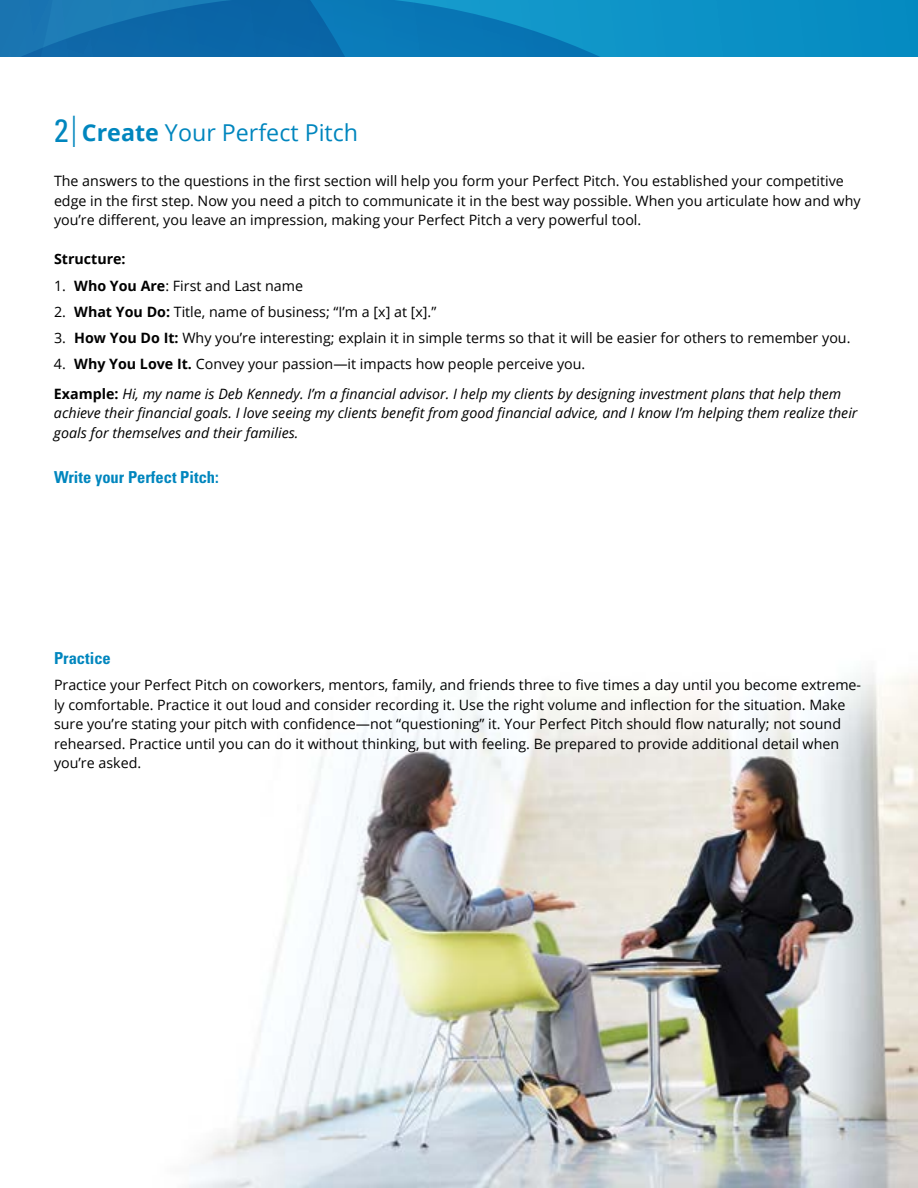
<style>
.page{position:relative;width:918px;height:1188px;background:#fff}
.page>*{position:absolute;margin:0;border:0;box-sizing:border-box;transform-origin:0 0}
.t1{font:23.25px "Open Sans";color:#0086be}
.t2{font:700 condensed 16.5px "Univers";color:#0086be}
.t3{font:14.25px/19.5px "Open Sans";color:#000}
.t4{font:italic 14.25px/29.2px "Open Sans";color:#000}
.t5{font:700 14.25px "Open Sans";color:#000}
.s1{font-family:"Univers";font-stretch:condensed;font-size:32.25px}
.s2{font-weight:700}
.s3{font-style:normal}
.s4{font-weight:700;font-style:normal}
</style>
<div class="page">
<img style="left:189px;top:673px;width:729px;height:515px">
<svg style="left:0;top:0;width:918px;height:56px;background:#0c7eb8"></svg>
<h1 class="t1" style="left:54px;top:116px;width:306px"><span class="s1">2</span> <span class="s2">Create</span> Your Perfect Pitch</h1>
<p class="t3" style="left:54px;top:171px;width:808px">The answers to the questions in the first section will help you form your Perfect Pitch. You established your competitive edge in the first step. Now you need a pitch to communicate it in the best way possible. When you articulate how and why you’re different, you leave an impression, making your Perfect Pitch a very powerful tool.</p>
<p class="t5" style="left:54px;top:249px;width:73px">Structure:</p>
<p class="t3" style="left:54px;top:275px;width:251px">1. <span class="s2">Who You Are</span>: First and Last name</p>
<p class="t3" style="left:54px;top:302px;width:384px">2. <span class="s2">What You Do:</span> Title, name of business; “I’m a [x] at [x].”</p>
<p class="t3" style="left:54px;top:328px;width:798px">3. <span class="s2">How You Do It:</span> Why you’re interesting; explain it in simple terms so that it will be easier for others to remember you.</p>
<p class="t4" style="left:54px;top:349px;width:789px"><span class="s3">4.</span> <span class="s4">Why You Love It.</span> <span class="s3">Convey your passion—it impacts how people perceive you.<br></span><span class="s4">Example:</span> Hi, my name is Deb Kennedy. I’m a financial advisor. I help my clients by designing investment plans that help them</p>
<p class="t4" style="left:54px;top:403px;width:805px;line-height:19.5px">achieve their financial goals. I love seeing my clients benefit from good financial advice, and I know I’m helping them realize their goals for themselves and their families.</p>
<p class="t2" style="left:54px;top:467px;width:166px">Write your Perfect Pitch:</p>
<p class="t2" style="left:54px;top:648px;width:58px">Practice</p>
<p class="t3" style="left:54px;top:675px;width:809px">Practice your Perfect Pitch on coworkers, mentors, family, and friends three to five times a day until you become extreme&shy;ly comfortable. Practice it out loud and consider recording it. Use the right volume and inflection for the situation. Make sure you’re stating your pitch with confidence—not “questioning” it. Your Perfect Pitch should flow naturally; not sound rehearsed. Practice until you can do it without thinking, but with feeling. Be prepared to provide additional detail when you’re asked.</p>
</div>
